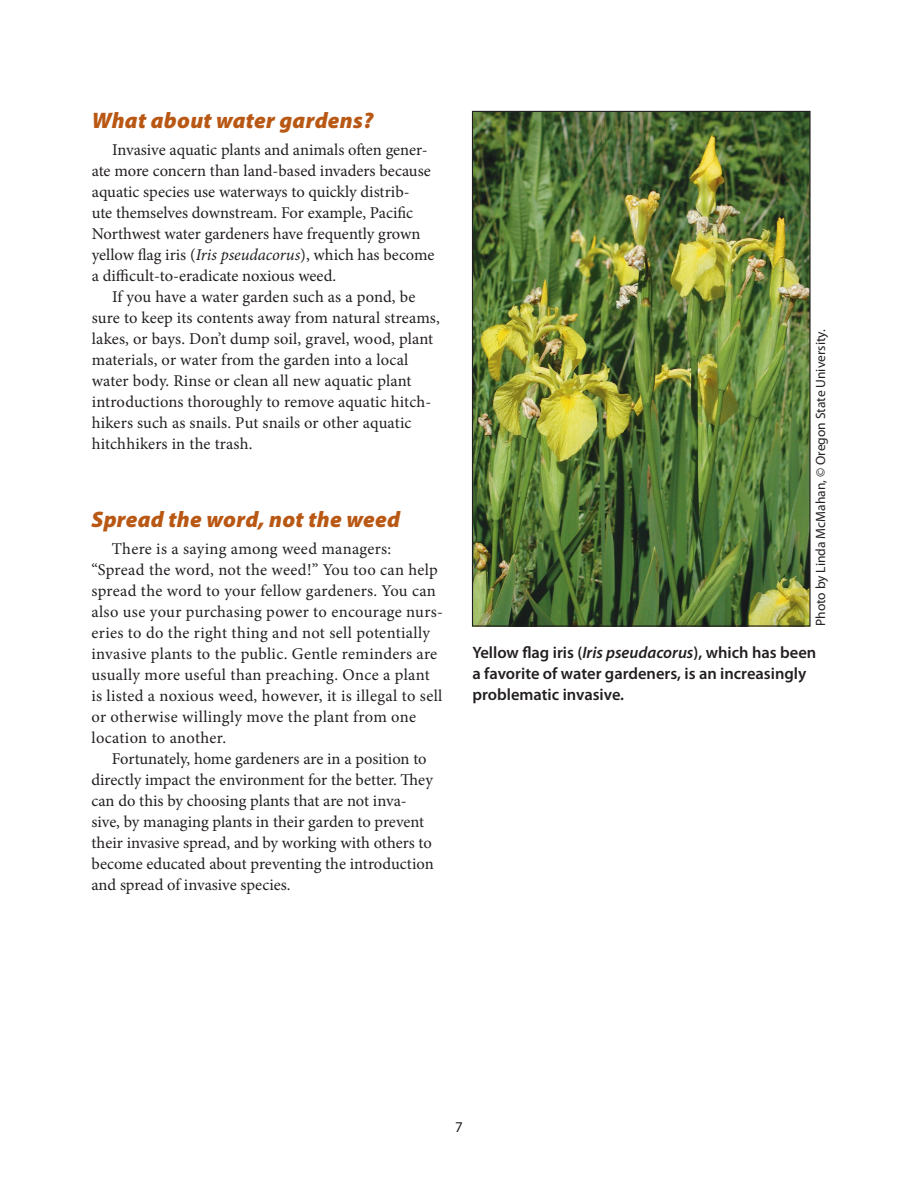
<style>
.page{position:relative;width:918px;height:1188px;background:#fff}
.page>*{position:absolute;margin:0;border:0;box-sizing:border-box;transform-origin:0 0}
.Subhead_1{font:italic 900 22.5px "Myriad Pro";letter-spacing:.01em;color:#b95814}
.Body_text{font:16.5px/21px "Minion Pro";letter-spacing:.005em;color:#231f20}
.t1{font:600 16.5px/21px "Myriad Pro";color:#231f20}
.t2{font:15px "Myriad Pro";color:#231f20}
.Credit{font:13.5px "Myriad Pro";color:#231f20}
.s1{font-style:italic}
</style>
<div class="page">
<img style="left:474px;top:113px;width:335px;height:512px">
<p class="Subhead_1" style="left:92px;top:105px;width:283px">What about water gardens?</p>
<p class="Body_text" style="left:92px;top:140px;width:344px;text-indent:20px">Invasive aquatic plants and animals often gener&shy;ate more concern than land-based invaders because aquatic species use waterways to quickly distrib-<br>ute themselves downstream. For example, Pacific Northwest water gardeners have frequently grown yellow flag iris (<span class="s1">Iris pseudacorus</span>), which has become a difficult-to-eradicate noxious weed.</p>
<p class="Body_text" style="left:92px;top:287px;width:350px;text-indent:20px">If you have a water garden such as a pond, be sure to keep its contents away from natural streams, lakes, or bays. Don’t dump soil, gravel, wood, plant materials, or water from the garden into a local water body. Rinse or clean all new aquatic plant introductions thoroughly to remove aquatic hitch&shy;hikers such as snails. Put snails or other aquatic hitchhikers in the trash.</p>
<p class="Subhead_1" style="left:92px;top:504px;width:310px">Spread the word, not the weed</p>
<p class="Body_text" style="left:92px;top:539px;width:353px;text-indent:20px">There is a saying among weed managers: “Spread the word, not the weed!” You too can help spread the word to your fellow gardeners. You can also use your purchasing power to encourage nurs&shy;eries to do the right thing and not sell potentially invasive plants to the public. Gentle reminders are usually more useful than preaching. Once a plant is listed a noxious weed, however, it is illegal to sell or otherwise willingly move the plant from one location to another.</p>
<p class="Body_text" style="left:92px;top:749px;width:344px;text-indent:20px">Fortunately, home gardeners are in a position to directly impact the environment for the better. They can do this by choosing plants that are not inva&shy;sive, by managing plants in their garden to prevent their invasive spread, and by working with others to become educated about preventing the introduction and spread of invasive species.</p>
<p class="Credit" style="left:812px;top:626px;width:298px;rotate:-90deg">Photo by Linda McMahan, © Oregon State University.</p>
<p class="t1" style="left:472px;top:642px;width:345px">Yellow flag iris (<span class="s1">Iris pseudacorus</span>), which has been a favorite of water gardeners, is an increasingly problematic invasive.</p>
<p class="t2" style="left:455px;top:1117px;width:9px">7</p>
</div>
